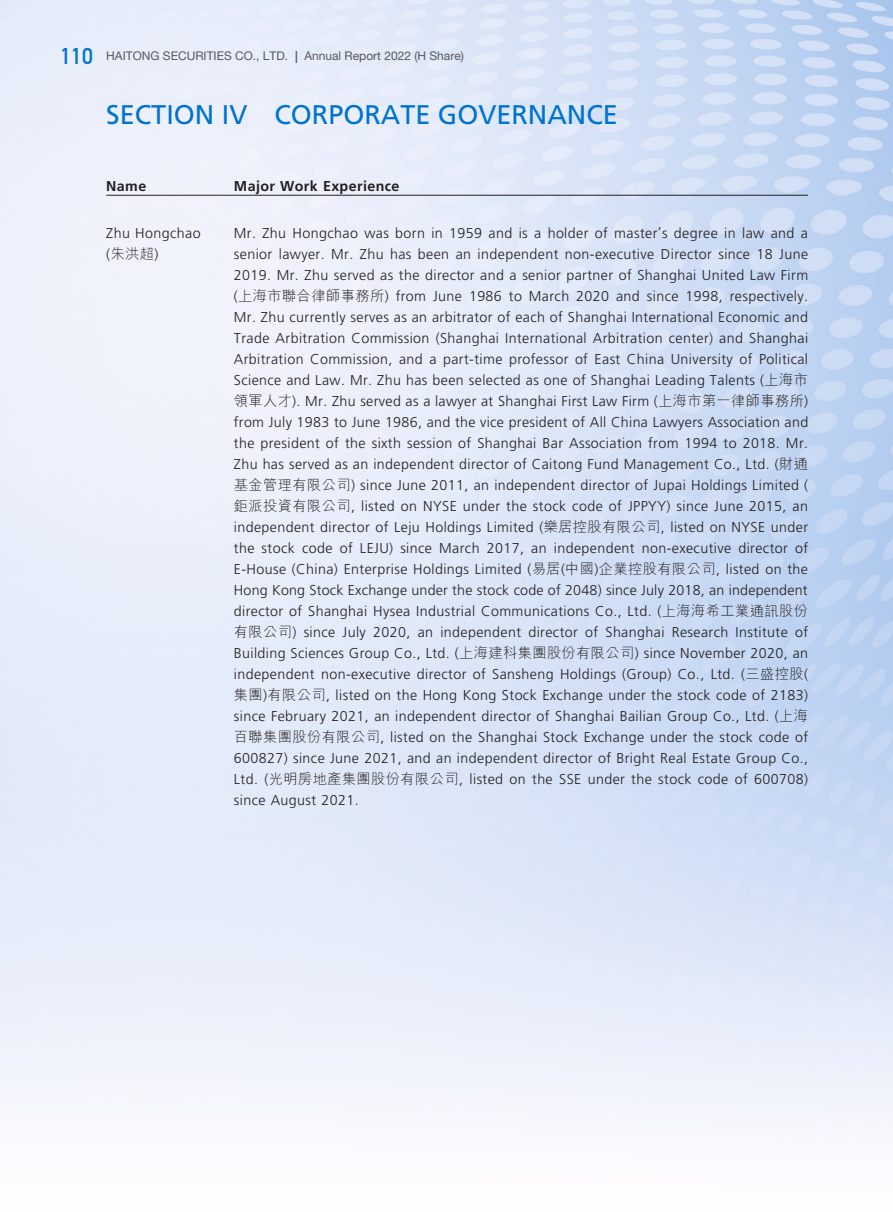
<style>
.page{position:relative;width:893px;height:1212px;background:#fff}
.page>*{position:absolute;margin:0;border:0;box-sizing:border-box;transform-origin:0 0}
.t1{font:27px "Frutiger LT Std";color:#0073ce}
.t2{font:300 14.25px/21px "Frutiger LT Std";letter-spacing:.03em;color:#231f20;text-align:justify}
.t3{font:700 14.25px "Frutiger LT Std";letter-spacing:.03em;color:#231f20}
.t4{font:300 14.25px "M Hei HK";color:#231f20}
.t5{font:12px "Helvetica Neue LT Std";color:#57585a}
.s1{font-family:"DIN Mittelschrift Std";font-size:22.5px;color:#0073ce}
.s2{font-family:"Frutiger LT Std";font-weight:700}
.s3{font-family:"Frutiger LT Std"}
.s4{font-family:"M Hei HK"}
</style>
<div class="page">
<hr style="left:106px;top:195px;width:128px;height:1px;background:#231f20">
<hr style="left:234px;top:195px;width:574px;height:1px;background:#231f20">
<p class="t5" style="left:60px;top:49px;width:405px"><span class="s1">110</span> HAITONG SECURITIES CO., LTD. <span class="s2">|</span> Annual Report 2022 (H Share)</p>
<h1 class="t1" style="left:106px;top:99px;width:513px">SECTION IV CORPORATE GOVERNANCE</h1>
<p class="t3" style="left:106px;top:178px;width:41px">Name</p>
<p class="t3" style="left:234px;top:178px;width:167px">Major Work Experience</p>
<p class="t2" style="left:106px;top:222px;width:96px">Zhu Hongchao</p>
<p class="t4" style="left:106px;top:246px;width:54px"><span class="s3">(</span>朱洪超<span class="s3">)</span></p>
<p class="t2" style="left:234px;top:222px;width:576px">Mr. Zhu Hongchao was born in 1959 and is a holder of master’s degree in law and a senior lawyer. Mr. Zhu has been an independent non-executive Director since 18 June 2019. Mr. Zhu served as the director and a senior partner of Shanghai United Law Firm (<span class="s4">上海市聯合律師事務所</span>) from June 1986 to March 2020 and since 1998, respectively.<br>Mr. Zhu currently serves as an arbitrator of each of Shanghai International Economic and Trade Arbitration Commission (Shanghai International Arbitration center) and Shanghai Arbitration Commission, and a part-time professor of East China University of Political Science and Law. Mr. Zhu has been selected as one of Shanghai Leading Talents (<span class="s4">上海市領軍人才</span>). Mr. Zhu served as a lawyer at Shanghai First Law Firm (<span class="s4">上海市第一律師事務所</span>) from July 1983 to June 1986, and the vice president of All China Lawyers Association and the president of the sixth session of Shanghai Bar Association from 1994 to 2018. Mr.<br>Zhu has served as an independent director of Caitong Fund Management Co., Ltd. (<span class="s4">財通基金管理有限公司</span>) since June 2011, an independent director of Jupai Holdings Limited (<span class="s4">鉅派投資有限公司</span>, listed on NYSE under the stock code of JPPYY) since June 2015, an independent director of Leju Holdings Limited (<span class="s4">樂居控股有限公司</span>, listed on NYSE under the stock code of LEJU) since March 2017, an independent non-executive director of E-House (China) Enterprise Holdings Limited (<span class="s4">易居</span>(<span class="s4">中國</span>)<span class="s4">企業控股有限公司</span>, listed on the Hong Kong Stock Exchange under the stock code of 2048) since July 2018, an independent director of Shanghai Hysea Industrial Communications Co., Ltd. (<span class="s4">上海海希工業通訊股份有限公司</span>) since July 2020, an independent director of Shanghai Research Institute of Building Sciences Group Co., Ltd. (<span class="s4">上海建科集團股份有限公司</span>) since November 2020, an independent non-executive director of Sansheng Holdings (Group) Co., Ltd. (<span class="s4">三盛控股</span>(<span class="s4">集團</span>)<span class="s4">有限公司</span>, listed on the Hong Kong Stock Exchange under the stock code of 2183) since February 2021, an independent director of Shanghai Bailian Group Co., Ltd. (<span class="s4">上海百聯集團股份有限公司</span>, listed on the Shanghai Stock Exchange under the stock code of 600827) since June 2021, and an independent director of Bright Real Estate Group Co., Ltd. (<span class="s4">光明房地產集團股份有限公司</span>, listed on the SSE under the stock code of 600708) since August 2021.</p>
</div>
